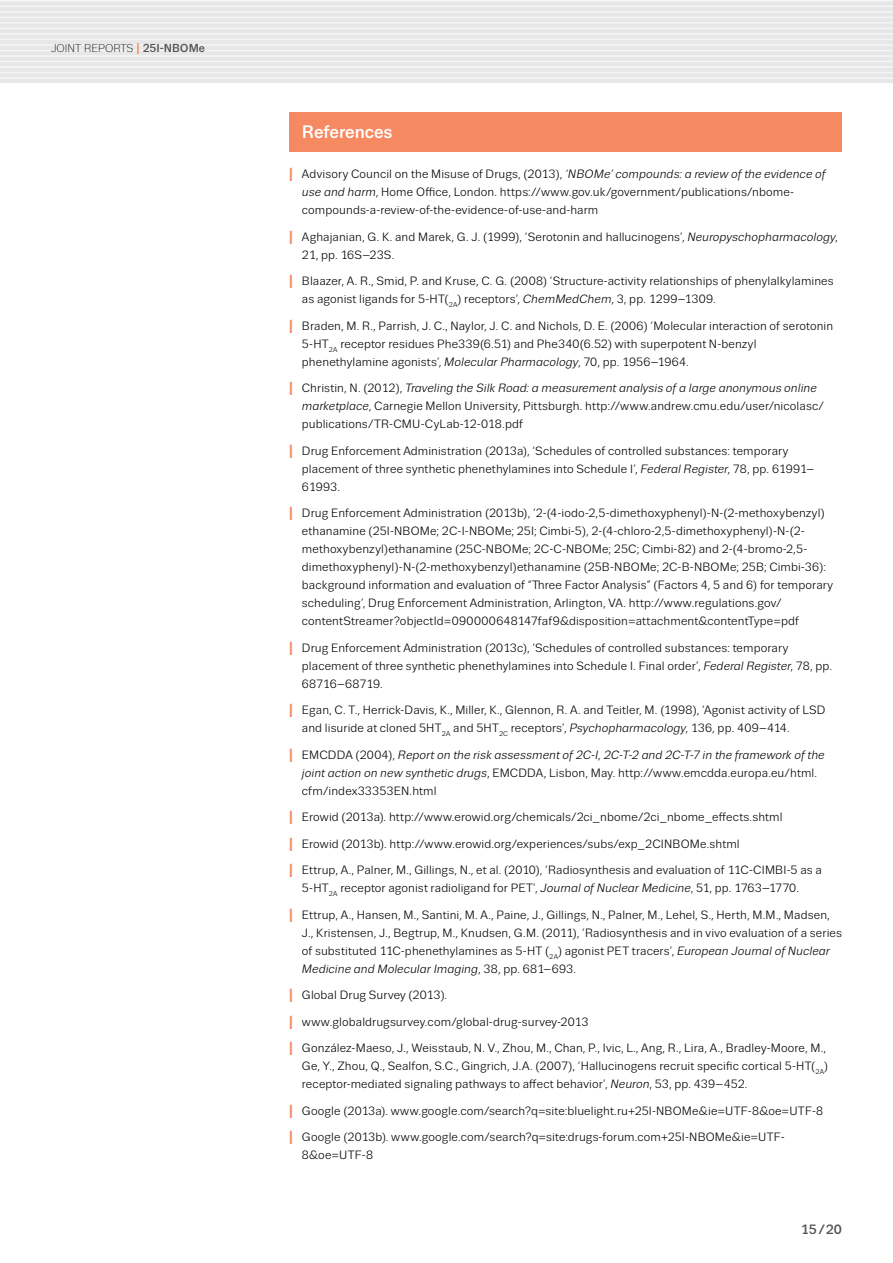
<style>
.page{position:relative;width:893px;height:1263px;background:#fff}
.page>*{position:absolute;margin:0;border:0;box-sizing:border-box;transform-origin:0 0}
.t1{font:500 18px "Trivia Sans";letter-spacing:-.005em;color:#fff}
.t2{font:500 13.5px "Trivia Sans";color:#535353}
.References{font:12px/18px "Trivia Sans";letter-spacing:.01em;color:#000}
.References-2{font:italic 12px/18px "Trivia Sans";letter-spacing:.005em;color:#000}
.t3{font:300 11.25px "Trivia Sans";color:#000}
.s1{font-weight:500;font-size:15.6px;color:#f58a62}
.s2{font-weight:500;font-size:11.55px;color:#535353}
.s3{font-weight:700;font-size:18.9px;color:#f58a62}
.s4{font-style:italic}
.s5{font-weight:700;font-style:normal;font-size:18.9px;color:#f58a62}
.s6{font-style:normal}
</style>
<div class="page">
<div style="left:0;top:0;width:893px;height:83px;background:#e7e7e7"></div>
<hr style="left:0;top:0;width:893px;height:2px;background:#f6f6f6">
<hr style="left:0;top:6px;width:893px;height:1px;background:#f6f6f6">
<hr style="left:0;top:11px;width:893px;height:2px;background:#f6f6f6">
<hr style="left:0;top:17px;width:893px;height:1px;background:#f6f6f6">
<hr style="left:0;top:22px;width:893px;height:2px;background:#f6f6f6">
<hr style="left:0;top:28px;width:893px;height:1px;background:#f6f6f6">
<hr style="left:0;top:33px;width:893px;height:2px;background:#f6f6f6">
<hr style="left:0;top:39px;width:893px;height:1px;background:#f6f6f6">
<hr style="left:0;top:44px;width:893px;height:2px;background:#f6f6f6">
<hr style="left:0;top:50px;width:893px;height:1px;background:#f6f6f6">
<hr style="left:0;top:55px;width:893px;height:2px;background:#f6f6f6">
<hr style="left:0;top:61px;width:893px;height:1px;background:#f6f6f6">
<hr style="left:0;top:66px;width:893px;height:2px;background:#f6f6f6">
<hr style="left:0;top:72px;width:893px;height:1px;background:#f6f6f6">
<hr style="left:0;top:77px;width:893px;height:2px;background:#f6f6f6">
<div style="left:289px;top:112px;width:553px;height:39px;background:#f58a62"></div>
<p class="t3" style="left:51px;top:42px;width:156px">JOINT REPORTS <span class="s1">I</span> <span class="s2">25I-NBOMe</span></p>
<p class="t1" style="left:302px;top:122px;width:92px">References</p>
<p class="References" style="left:302px;top:165px;width:525px;text-indent:-13px"><span class="s3">I</span> Advisory Council on the Misuse of Drugs, (2013), <span class="s4">‘NBOMe’ compounds: a review of the evidence of use and harm</span>, Home Office, London. https://www.gov.uk/government/publications/nbome&shy;compounds-a-review-of-the-evidence-of-use-and-harm</p>
<p class="References" style="left:302px;top:228px;width:537px;text-indent:-13px"><span class="s3">I</span> Aghajanian, G. K. and Marek, G. J. (1999), ‘Serotonin and hallucinogens’, <span class="s4">Neuropyschopharmacology</span>,<br>21, pp. 16S–23S.</p>
<p class="References" style="left:302px;top:272px;width:533px;text-indent:-13px"><span class="s3">I</span> Blaazer, A. R., Smid, P. and Kruse, C. G. (2008) ‘Structure-activity relationships of phenylalkylamines as agonist ligands for 5-HT(<sub>2A</sub>) receptors’, <span class="s4">ChemMedChem</span>, 3, pp. 1299–1309.</p>
<p class="References" style="left:302px;top:317px;width:533px;text-indent:-13px"><span class="s3">I</span> Braden, M. R., Parrish, J. C., Naylor, J. C. and Nichols, D. E. (2006) ‘Molecular interaction of serotonin<br>5-HT<sub>2A</sub> receptor residues Phe339(6.51) and Phe340(6.52) with superpotent N-benzyl phenethylamine agonists’, <span class="s4">Molecular Pharmacology</span>, 70, pp. 1956–1964.</p>
<p class="References" style="left:302px;top:379px;width:523px;text-indent:-13px"><span class="s3">I</span> Christin, N. (2012), <span class="s4">Traveling the Silk Road: a measurement analysis of a large anonymous online marketplace</span>, Carnegie Mellon University, Pittsburgh. http://www.andrew.cmu.edu/user/nicolasc/ publications/TR-CMU-CyLab-12-018.pdf</p>
<p class="References" style="left:302px;top:442px;width:514px;text-indent:-13px"><span class="s3">I</span> Drug Enforcement Administration (2013a), ‘Schedules of controlled substances: temporary placement of three synthetic phenethylamines into Schedule I’, <span class="s4">Federal Register</span>, 78, pp. 61991–<br>61993.</p>
<p class="References" style="left:302px;top:504px;width:533px;text-indent:-13px"><span class="s3">I</span> Drug Enforcement Administration (2013b), ‘2-(4-iodo-2,5-dimethoxyphenyl)-N-(2-methoxybenzyl) ethanamine (25I-NBOMe; 2C-I-NBOMe; 25I; Cimbi-5), 2-(4-chloro-2,5-dimethoxyphenyl)-N-(2- methoxybenzyl)ethanamine (25C-NBOMe; 2C-C-NBOMe; 25C; Cimbi-82) and 2-(4-bromo-2,5- dimethoxyphenyl)-N-(2-methoxybenzyl)ethanamine (25B-NBOMe; 2C-B-NBOMe; 25B; Cimbi-36): background information and evaluation of “Three Factor Analysis” (Factors 4, 5 and 6) for temporary scheduling’, Drug Enforcement Administration, Arlington, VA. http://www.regulations.gov/ contentStreamer?objectId=090000648147faf9&amp;disposition=attachment&amp;contentType=pdf</p>
<p class="References" style="left:302px;top:639px;width:532px;text-indent:-13px"><span class="s3">I</span> Drug Enforcement Administration (2013c), ‘Schedules of controlled substances: temporary placement of three synthetic phenethylamines into Schedule I. Final order’, <span class="s4">Federal Register</span>, 78, pp.<br>68716–68719.</p>
<p class="References" style="left:302px;top:701px;width:525px;text-indent:-13px"><span class="s3">I</span> Egan, C. T., Herrick-Davis, K., Miller, K., Glennon, R. A. and Teitler, M. (1998), ‘Agonist activity of LSD and lisuride at cloned 5HT<sub>2A</sub> and 5HT<sub>2C</sub> receptors’, <span class="s4">Psychopharmacology</span>, 136, pp. 409–414.</p>
<p class="References-2" style="left:302px;top:746px;width:524px;text-indent:-13px"><span class="s5">I</span> <span class="s6">EMCDDA (2004),</span> Report on the risk assessment of 2C-I, 2C-T-2 and 2C-T-7 in the framework of the joint action on new synthetic drugs<span class="s6">, EMCDDA, Lisbon, May. http://www.emcdda.europa.eu/html. cfm/index33353EN.html</span></p>
<p class="References" style="left:289px;top:808px;width:495px"><span class="s3">I</span> Erowid (2013a). http://www.erowid.org/chemicals/2ci_nbome/2ci_nbome_effects.shtml</p>
<p class="References" style="left:289px;top:835px;width:452px"><span class="s3">I</span> Erowid (2013b). http://www.erowid.org/experiences/subs/exp_2CINBOMe.shtml</p>
<p class="References" style="left:302px;top:861px;width:522px;text-indent:-13px"><span class="s3">I</span> Ettrup, A., Palner, M., Gillings, N., et al. (2010), ‘Radiosynthesis and evaluation of 11C-CIMBI-5 as a<br>5-HT<sub>2A</sub> receptor agonist radioligand for PET’, <span class="s4">Journal of Nuclear Medicine</span>, 51, pp. 1763–1770.</p>
<p class="References" style="left:302px;top:906px;width:542px;text-indent:-13px"><span class="s3">I</span> Ettrup, A., Hansen, M., Santini, M. A., Paine, J., Gillings, N., Palner, M., Lehel, S., Herth, M.M., Madsen, J., Kristensen, J., Begtrup, M., Knudsen, G.M. (2011), ‘Radiosynthesis and in vivo evaluation of a series of substituted 11C-phenethylamines as 5-HT (<sub>2A</sub>) agonist PET tracers’, <span class="s4">European Journal of Nuclear Medicine and Molecular Imaging</span>, 38, pp. 681–693.</p>
<p class="References" style="left:289px;top:986px;width:160px"><span class="s3">I</span> Global Drug Survey (2013).</p>
<p class="References" style="left:289px;top:1013px;width:301px"><span class="s3">I</span> www.globaldrugsurvey.com/global-drug-survey-2013</p>
<p class="References" style="left:302px;top:1039px;width:528px;text-indent:-13px"><span class="s3">I</span> González-Maeso, J., Weisstaub, N. V., Zhou, M., Chan, P., Ivic, L., Ang, R., Lira, A., Bradley-Moore, M.,<br>Ge, Y., Zhou, Q., Sealfon, S.C., Gingrich, J.A. (2007), ‘Hallucinogens recruit specific cortical 5-HT(<sub>2A</sub>) receptor-mediated signaling pathways to affect behavior’, <span class="s4">Neuron</span>, 53, pp. 439–452.</p>
<p class="References" style="left:289px;top:1102px;width:536px"><span class="s3">I</span> Google (2013a). www.google.com/search?q=site:bluelight.ru+25I-NBOMe&amp;ie=UTF-8&amp;oe=UTF-8</p>
<p class="References" style="left:302px;top:1128px;width:484px;text-indent:-13px"><span class="s3">I</span> Google (2013b). www.google.com/search?q=site:drugs-forum.com+25I-NBOMe&amp;ie=UTF-<br>8&amp;oe=UTF-8</p>
<p class="t2" style="left:801px;top:1222px;width:43px">15/20</p>
</div>
